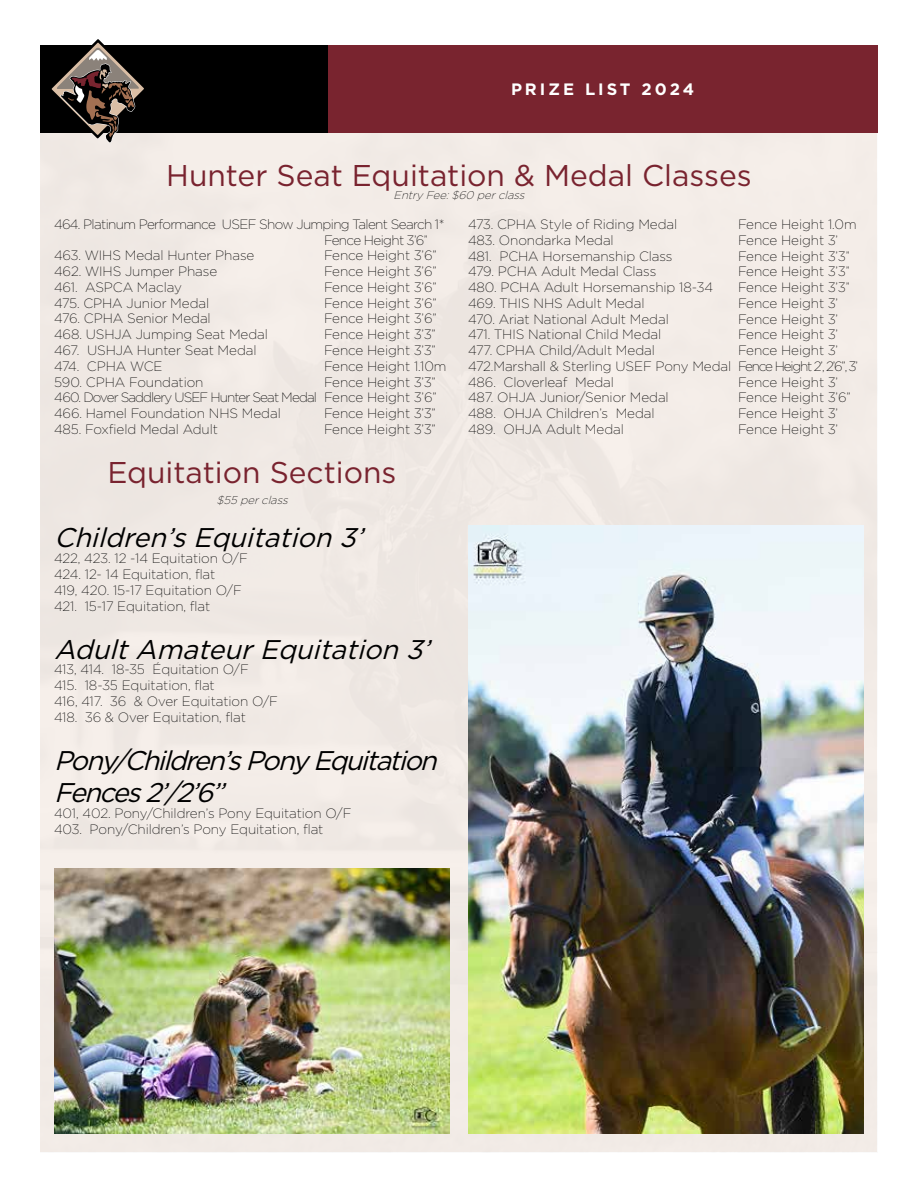
<style>
.page{position:relative;width:918px;height:1188px;background:#fff}
.page>*{position:absolute;margin:0;border:0;box-sizing:border-box;transform-origin:0 0}
.t1{font:30px "Gotham";color:#79232f}
.t2{font:italic 27px/32.4px "Gotham";color:#000}
.t3{font:700 16.5px "Gotham";letter-spacing:.18em;color:#fff}
.t4{font:200 13.5px/15.8px "Gotham";letter-spacing:-.005em;color:#000}
.t5{font:200 13.5px "Gotham";letter-spacing:-.045em;color:#000}
.t6{font:italic 200 11.25px "Gotham";color:#000}
</style>
<div class="page">
<div style="left:40px;top:132px;width:838px;height:1020px;background:#f1ebe6"></div>
<div style="left:328px;top:45px;width:550px;height:87px;background:#79242f"></div>
<div style="left:40px;top:45px;width:288px;height:87px;background:#000"></div>
<svg style="left:52px;top:43px;width:92px;height:92px"></svg>
<svg style="left:56px;top:47px;width:84px;height:96px"></svg>
<img style="left:468px;top:526px;width:396px;height:608px">
<img style="left:54px;top:868px;width:396px;height:266px">
<p class="t3" style="left:511px;top:79px;width:185px">PRIZE LIST 2024</p>
<h1 class="t1" style="left:166px;top:156px;width:587px">Hunter Seat Equitation &amp; Medal Classes</h1>
<p class="t6" style="left:394px;top:189px;width:136px">EntryFee:$60 perclass</p>
<p class="t5" style="left:54px;top:216px;width:392px">464. Platinum Performance USEF Show Jumping Talent Search 1*</p>
<p class="t5" style="left:324px;top:232px;width:106px">Fence Height 3’6”</p>
<p class="t4" style="left:54px;top:247px;width:202px">463. WIHS Medal Hunter Phase</p>
<p class="t4" style="left:324px;top:247px;width:114px">Fence Height 3’6”</p>
<p class="t4" style="left:54px;top:263px;width:165px">462. WIHS Jumper Phase</p>
<p class="t4" style="left:324px;top:263px;width:114px">Fence Height 3’6”</p>
<p class="t4" style="left:54px;top:279px;width:129px">461. ASPCA Maclay</p>
<p class="t4" style="left:324px;top:279px;width:114px">Fence Height 3’6”</p>
<p class="t4" style="left:54px;top:295px;width:157px">475. CPHA Junior Medal</p>
<p class="t4" style="left:324px;top:295px;width:114px">Fence Height 3’6”</p>
<p class="t4" style="left:54px;top:310px;width:158px">476. CPHA Senior Medal</p>
<p class="t4" style="left:324px;top:310px;width:114px">Fence Height 3’6”</p>
<p class="t4" style="left:54px;top:326px;width:215px">468. USHJA Jumping Seat Medal</p>
<p class="t4" style="left:324px;top:326px;width:113px">Fence Height 3’3”</p>
<p class="t4" style="left:54px;top:342px;width:204px">467. USHJA Hunter Seat Medal</p>
<p class="t4" style="left:324px;top:342px;width:113px">Fence Height 3’3”</p>
<p class="t4" style="left:54px;top:358px;width:110px">474. CPHA WCE</p>
<p class="t4" style="left:324px;top:358px;width:124px">Fence Height 1.10m</p>
<p class="t4" style="left:54px;top:373px;width:151px">590. CPHA Foundation</p>
<p class="t4" style="left:468px;top:216px;width:211px">473. CPHA Style of Riding Medal</p>
<p class="t4" style="left:738px;top:216px;width:120px">Fence Height 1.0m</p>
<p class="t4" style="left:468px;top:232px;width:147px">483. Onondarka Medal</p>
<p class="t4" style="left:738px;top:232px;width:102px">Fence Height 3’</p>
<p class="t4" style="left:468px;top:247px;width:206px">481. PCHA Horsemanship Class</p>
<p class="t4" style="left:738px;top:247px;width:113px">Fence Height 3’3”</p>
<p class="t4" style="left:468px;top:263px;width:190px">479. PCHA Adult Medal Class</p>
<p class="t4" style="left:738px;top:263px;width:113px">Fence Height 3’3”</p>
<p class="t4" style="left:468px;top:279px;width:247px">480. PCHA Adult Horsemanship 18-34</p>
<p class="t4" style="left:738px;top:279px;width:113px">Fence Height 3’3”</p>
<p class="t4" style="left:468px;top:295px;width:178px">469. THIS NHS Adult Medal</p>
<p class="t4" style="left:738px;top:295px;width:102px">Fence Height 3’</p>
<p class="t4" style="left:468px;top:310px;width:202px">470. Ariat National Adult Medal</p>
<p class="t4" style="left:738px;top:310px;width:102px">Fence Height 3’</p>
<p class="t4" style="left:468px;top:326px;width:195px">471. THIS National Child Medal</p>
<p class="t4" style="left:738px;top:326px;width:102px">Fence Height 3’</p>
<p class="t4" style="left:468px;top:342px;width:188px">477. CPHA Child/Adult Medal</p>
<p class="t4" style="left:468px;top:342px;width:391px;text-indent:270px">Fence Height 3’<br>472.Marshall &amp; Sterling USEF Pony Medal Fence Height 2’, 2’6”, 3’<br>486. Cloverleaf Medal</p>
<p class="t4" style="left:54px;top:373px;width:384px;text-align:justify;text-indent:270px">Fence Height 3’3” 460. Dover Saddlery USEF Hunter Seat Medal Fence Height 3’6” 466. Hamel Foundation NHS Medal</p>
<p class="t4" style="left:738px;top:373px;width:102px">Fence Height 3’</p>
<p class="t4" style="left:468px;top:389px;width:202px">487. OHJA Junior/Senior Medal</p>
<p class="t4" style="left:738px;top:389px;width:114px">Fence Height 3’6”</p>
<p class="t4" style="left:468px;top:405px;width:188px">488. OHJA Children’s Medal</p>
<p class="t4" style="left:738px;top:405px;width:102px">Fence Height 3’</p>
<p class="t4" style="left:468px;top:421px;width:157px">489. OHJA Adult Medal</p>
<p class="t4" style="left:738px;top:421px;width:102px">Fence Height 3’</p>
<p class="t4" style="left:324px;top:405px;width:113px">Fence Height 3’3”</p>
<p class="t4" style="left:54px;top:421px;width:165px">485. Foxfield Medal Adult</p>
<p class="t4" style="left:324px;top:421px;width:113px">Fence Height 3’3”</p>
<h1 class="t1" style="left:107px;top:453px;width:291px">Equitation Sections</h1>
<p class="t6" style="left:216px;top:493px;width:76px">$55 perclass</p>
<h2 class="t2" style="left:54px;top:521px;width:319px">Children’sEquitation3’</h2>
<p class="t4" style="left:54px;top:550px;width:195px">422, 423. 12 -14 Equitation O/F<br>424. 12- 14 Equitation, flat<br>419, 420. 15-17 Equitation O/F<br>421. 15-17 Equitation, flat</p>
<h2 class="t2" style="left:54px;top:632px;width:386px">AdultAmateurEquitation3’</h2>
<p class="t4" style="left:54px;top:661px;width:225px">413, 414. 18-35 Équitation O/F<br>415. 18-35 Equitation, flat<br>416, 417. 36 &amp; Over Equitation O/F<br>418. 36 &amp; Over Equitation, flat</p>
<h2 class="t2" style="left:54px;top:743px;width:393px">Pony/Children’sPonyEquitation<br>Fences2’/2’6”</h2>
<p class="t4" style="left:54px;top:805px;width:299px">401, 402. Pony/Children’s Pony Equitation O/F<br>403. Pony/Children’s Pony Equitation, flat</p>
</div>
